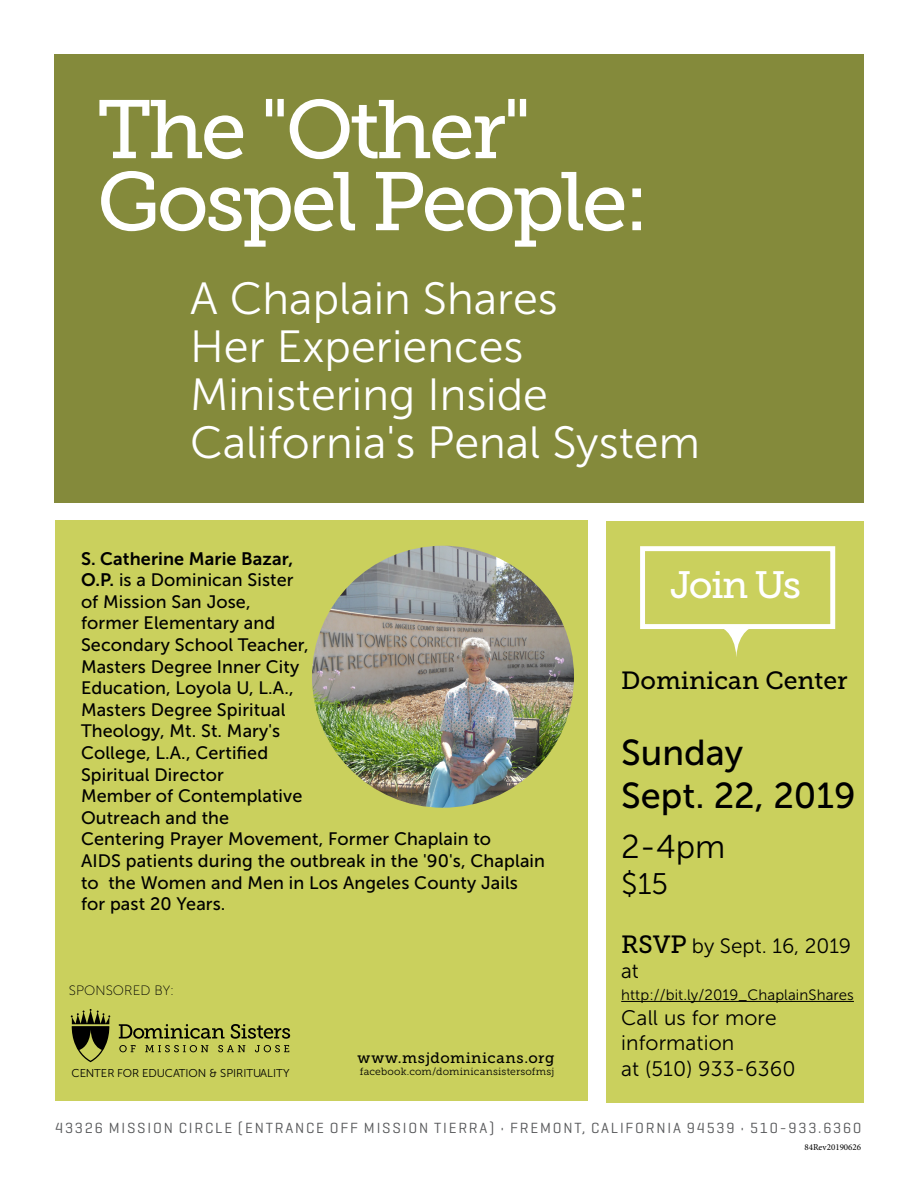
<style>
.page{position:relative;width:918px;height:1188px;background:#fff}
.page>*{position:absolute;margin:0;border:0;box-sizing:border-box;transform-origin:0 0}
.t1{font:82.5px/72px "Museo Slab 500";letter-spacing:-.04em;color:#fff}
.t2{font:45px/48px "Museo Sans 300";color:#fff}
.t3{font:37.95px "Museo Slab 500";letter-spacing:-.05em;color:#fff}
.t4{font:36px/43.2px "Museo Sans 500";color:#000}
.t5{font:33px "Museo Sans 300";color:#000}
.t6{font:29.7px "Museo Sans 300";color:#000}
.t7{font:24.9px "Museo Slab 500";color:#000}
.t8{font:21px/25.2px "Museo Sans 300";letter-spacing:.005em;color:#000}
.t9{font:20.7px/24.9px "Museo Sans 300";color:#000}
.t10{font:18px/21.6px "Museo Sans 500";letter-spacing:.005em;color:#000}
.t11{font:18px "Museo Sans 700";letter-spacing:.005em;color:#000}
.t12{font:15px "Geogrotesque";letter-spacing:.12em;color:#58595b}
.t13{font:15px "Museo Sans 300";letter-spacing:.005em;color:#000}
.t14{font:15px "Museo Slab 500";letter-spacing:.04em;color:#000}
.t15{font:13.5px "Museo Sans 100";letter-spacing:.005em;color:#000}
.t16{font:11.4px "Museo Sans 300";color:#000}
.t17{font:10.35px "Museo Slab 300";letter-spacing:.02em;color:#000}
.t18{font:9px "Minion Pro";color:#000}
.s1{font-family:"Museo Sans 700"}
.s2{font-family:"Museo Slab 500";font-size:24.9px}
</style>
<div class="page">
<div style="left:55px;top:521px;width:533px;height:580px;background:#cad05d"></div>
<div style="left:606px;top:521px;width:258px;height:581px;background:#cad05d"></div>
<div style="left:640px;top:546px;width:195px;height:83px;border:5px solid #fff"></div>
<svg style="left:719px;top:626px;width:35px;height:31px"></svg>
<div style="left:54px;top:54px;width:810px;height:449px;background:#848a3b"></div>
<svg style="left:119px;top:1024px;width:106px;height:15px"></svg>
<svg style="left:231px;top:1024px;width:59px;height:15px"></svg>
<svg style="left:119px;top:1045px;width:17px;height:7px"></svg>
<svg style="left:145px;top:1045px;width:63px;height:7px"></svg>
<svg style="left:218px;top:1045px;width:27px;height:7px"></svg>
<svg style="left:255px;top:1045px;width:34px;height:7px"></svg>
<svg style="left:71px;top:1009px;width:39px;height:53px"></svg>
<img style="left:312px;top:546px;width:262px;height:262px;border-radius:131px">
<hr style="left:621px;top:1001px;width:233px;height:1px;background:#000">
<h1 class="t1" style="left:97px;top:94px;width:553px">The "Other"<br>Gospel People:</h1>
<h2 class="t2" style="left:190px;top:275px;width:511px">A Chaplain Shares<br>Her Experiences<br>Ministering Inside<br>California's Penal System</h2>
<p class="t11" style="left:81px;top:548px;width:214px">S. Catherine Marie Bazar,</p>
<p class="t10" style="left:81px;top:569px;width:466px"><span class="s1">O.P.</span> is a Dominican Sister<br>of Mission San Jose,<br>former Elementary and<br>Secondary School Teacher,<br>Masters Degree Inner City<br>Education, Loyola U, L.A.,<br>Masters Degree Spiritual<br>Theology, Mt. St. Mary's<br>College, L.A., Certified<br>Spiritual Director<br>Member of Contemplative<br>Outreach and the<br>Centering Prayer Movement, Former Chaplain to<br>AIDS patients during the outbreak in the '90's, Chaplain to the Women and Men in Los Angeles County Jails for past 20 Years.</p>
<p class="t15" style="left:69px;top:983px;width:107px">SPONSORED BY:</p>
<p class="t14" style="left:357px;top:1049px;width:198px">www.msjdominicans.org</p>
<p class="t16" style="left:72px;top:1067px;width:220px">CENTER FOR EDUCATION &amp; SPIRITUALITY</p>
<p class="t17" style="left:360px;top:1066px;width:196px">facebook.com/dominicansistersofmsj</p>
<h3 class="t3" style="left:670px;top:564px;width:132px">Join Us</h3>
<h3 class="t7" style="left:621px;top:667px;width:228px">Dominican Center</h3>
<h3 class="t4" style="left:621px;top:731px;width:236px">Sunday<br>Sept. 22, 2019</h3>
<h3 class="t5" style="left:621px;top:829px;width:106px">2-4pm</h3>
<h3 class="t6" style="left:621px;top:868px;width:48px">$15</h3>
<p class="t9" style="left:621px;top:934px;width:232px"><span class="s2">RSVP</span> by Sept. 16, 2019 at</p>
<p class="t13" style="left:621px;top:987px;width:234px">http://bit.ly/2019_ChaplainShares</p>
<p class="t8" style="left:621px;top:1005px;width:176px">Call us for more information<br>at (510) 933-6360</p>
<p class="t12" style="left:55px;top:1118px;width:808px">43326 MISSION CIRCLE (ENTRANCE OFF MISSION TIERRA) • FREMONT, CALIFORNIA 94539 • 510-933.6360</p>
<p class="t18" style="left:804px;top:1142px;width:58px">84Rev20190626</p>
</div>
